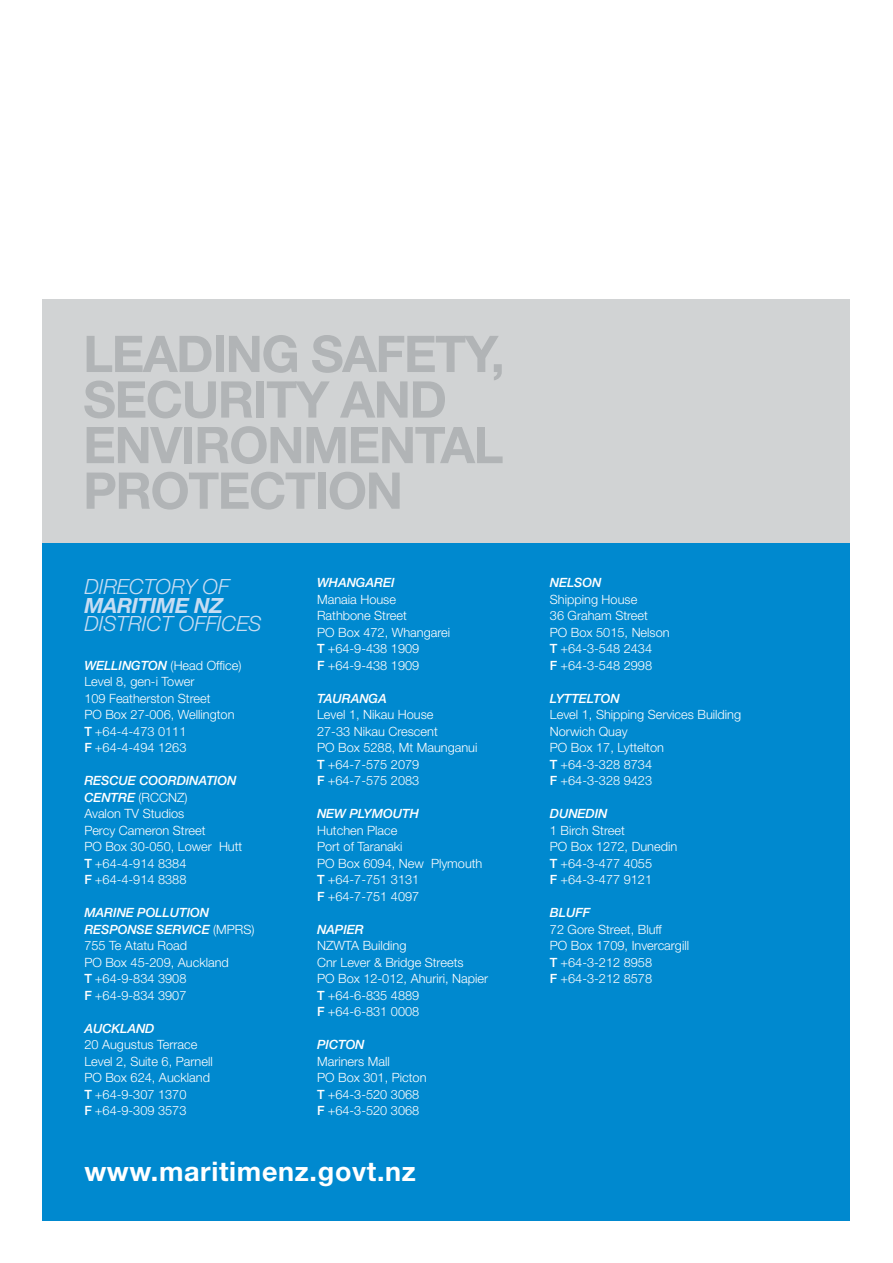
<style>
.page{position:relative;width:893px;height:1263px;background:#fff}
.page>*{position:absolute;margin:0;border:0;box-sizing:border-box;transform-origin:0 0}
.t1{font:700 27px "Helvetica Neue";letter-spacing:.025em;color:#fff}
.t2{font:italic 300 21px "Helvetica Neue";color:#c7ddf3}
.t3{font:italic 700 21px "Helvetica Neue";letter-spacing:-.015em;color:#c7ddf3}
.t4{font:300 12.75px/16.5px "Helvetica Neue";color:#fff}
.t5{font:italic 500 12.75px "Helvetica Neue";letter-spacing:-.005em;color:#fff}
.s1{font-weight:500;font-style:italic}
.s2{font-weight:500}
</style>
<div class="page">
<div style="left:43px;top:299px;width:807px;height:275px;background:#d1d3d4"></div>
<div style="left:43px;top:543px;width:807px;height:677px;background:#0089cf"></div>
<svg style="left:87px;top:472px;width:228px;height:38px"></svg>
<div style="left:318px;top:473px;width:8px;height:36px;background:#b1b4b6"></div>
<svg style="left:330px;top:472px;width:70px;height:38px"></svg>
<svg style="left:87px;top:427px;width:96px;height:36px"></svg>
<div style="left:184px;top:427px;width:8px;height:36px;background:#b1b4b6"></div>
<svg style="left:198px;top:426px;width:103px;height:38px"></svg>
<svg style="left:307px;top:427px;width:38px;height:36px"></svg>
<svg style="left:351px;top:427px;width:152px;height:36px"></svg>
<svg style="left:84px;top:335px;width:418px;height:83px"></svg>
<h2 class="t2" style="left:84px;top:574px;width:147px">DIRECTORY OF</h2>
<h2 class="t3" style="left:84px;top:592px;width:140px">MARITIME NZ</h2>
<h2 class="t2" style="left:84px;top:611px;width:179px">DISTRICT OFFICES</h2>
<p class="t4" style="left:84px;top:657px;width:159px"><span class="s1">WELLINGTON</span> (Head Office)<br>Level 8, gen-i Tower<br>109 Featherston Street<br>PO Box 27-006, Wellington<br><span class="s2">T</span> +64-4-473 0111<br><span class="s2">F</span> +64-4-494 1263</p>
<p class="t4" style="left:84px;top:772px;width:160px"><span class="s1">RESCUE COORDINATION<br>CENTRE</span> (RCCNZ)<br>Avalon TV Studios<br>Percy Cameron Street<br>PO Box 30-050, Lower Hutt<br><span class="s2">T</span> +64-4-914 8384<br><span class="s2">F</span> +64-4-914 8388</p>
<p class="t4" style="left:84px;top:904px;width:172px"><span class="s1">MARINE POLLUTION<br>RESPONSE SERVICE</span> (MPRS)<br>755 Te Atatu Road<br>PO Box 45-209, Auckland<br><span class="s2">T</span> +64-9-834 3908<br><span class="s2">F</span> +64-9-834 3907</p>
<p class="t5" style="left:84px;top:1021px;width:72px">AUCKLAND</p>
<p class="t4" style="left:84px;top:1036px;width:130px">20 Augustus Terrace<br>Level 2, Suite 6, Parnell<br>PO Box 624, Auckland<br><span class="s2">T</span> +64-9-307 1370<br><span class="s2">F</span> +64-9-309 3573</p>
<p class="t5" style="left:317px;top:575px;width:79px">WHANGAREI</p>
<p class="t4" style="left:317px;top:591px;width:134px">Manaia House<br>Rathbone Street<br>PO Box 472, Whangarei<br><span class="s2">T</span> +64-9-438 1909<br><span class="s2">F</span> +64-9-438 1909</p>
<p class="t5" style="left:317px;top:691px;width:71px">TAURANGA</p>
<p class="t4" style="left:317px;top:706px;width:162px">Level 1, Nikau House<br>27-33 Nikau Crescent<br>PO Box 5288, Mt Maunganui<br><span class="s2">T</span> +64-7-575 2079<br><span class="s2">F</span> +64-7-575 2083</p>
<p class="t5" style="left:317px;top:806px;width:103px">NEW PLYMOUTH</p>
<p class="t4" style="left:317px;top:822px;width:167px">Hutchen Place<br>Port of Taranaki<br>PO Box 6094, New Plymouth<br><span class="s2">T</span> +64-7-751 3131<br><span class="s2">F</span> +64-7-751 4097</p>
<p class="t5" style="left:317px;top:922px;width:48px">NAPIER</p>
<p class="t4" style="left:317px;top:937px;width:173px">NZWTA Building<br>Cnr Lever &amp; Bridge Streets<br>PO Box 12-012, Ahuriri, Napier<br><span class="s2">T</span> +64-6-835 4889<br><span class="s2">F</span> +64-6-831 0008</p>
<p class="t5" style="left:317px;top:1037px;width:49px">PICTON</p>
<p class="t4" style="left:317px;top:1053px;width:111px">Mariners Mall<br>PO Box 301, Picton<br><span class="s2">T</span> +64-3-520 3068<br><span class="s2">F</span> +64-3-520 3068</p>
<h1 class="t1" style="left:84px;top:1154px;width:333px">www.maritimenz.govt.nz</h1>
<p class="t5" style="left:550px;top:575px;width:53px">NELSON</p>
<p class="t4" style="left:550px;top:591px;width:121px">Shipping House<br>36 Graham Street<br>PO Box 5015, Nelson<br><span class="s2">T</span> +64-3-548 2434<br><span class="s2">F</span> +64-3-548 2998</p>
<p class="t5" style="left:550px;top:691px;width:71px">LYTTELTON</p>
<p class="t4" style="left:550px;top:706px;width:193px">Level 1, Shipping Services Building<br>Norwich Quay<br>PO Box 17, Lyttelton<br><span class="s2">T</span> +64-3-328 8734<br><span class="s2">F</span> +64-3-328 9423</p>
<p class="t5" style="left:550px;top:806px;width:59px">DUNEDIN</p>
<p class="t4" style="left:550px;top:822px;width:129px">1 Birch Street<br>PO Box 1272, Dunedin<br><span class="s2">T</span> +64-3-477 4055<br><span class="s2">F</span> +64-3-477 9121</p>
<p class="t5" style="left:550px;top:905px;width:42px">BLUFF</p>
<p class="t4" style="left:550px;top:921px;width:141px">72 Gore Street, Bluff<br>PO Box 1709, Invercargill<br><span class="s2">T</span> +64-3-212 8958<br><span class="s2">F</span> +64-3-212 8578</p>
</div>
